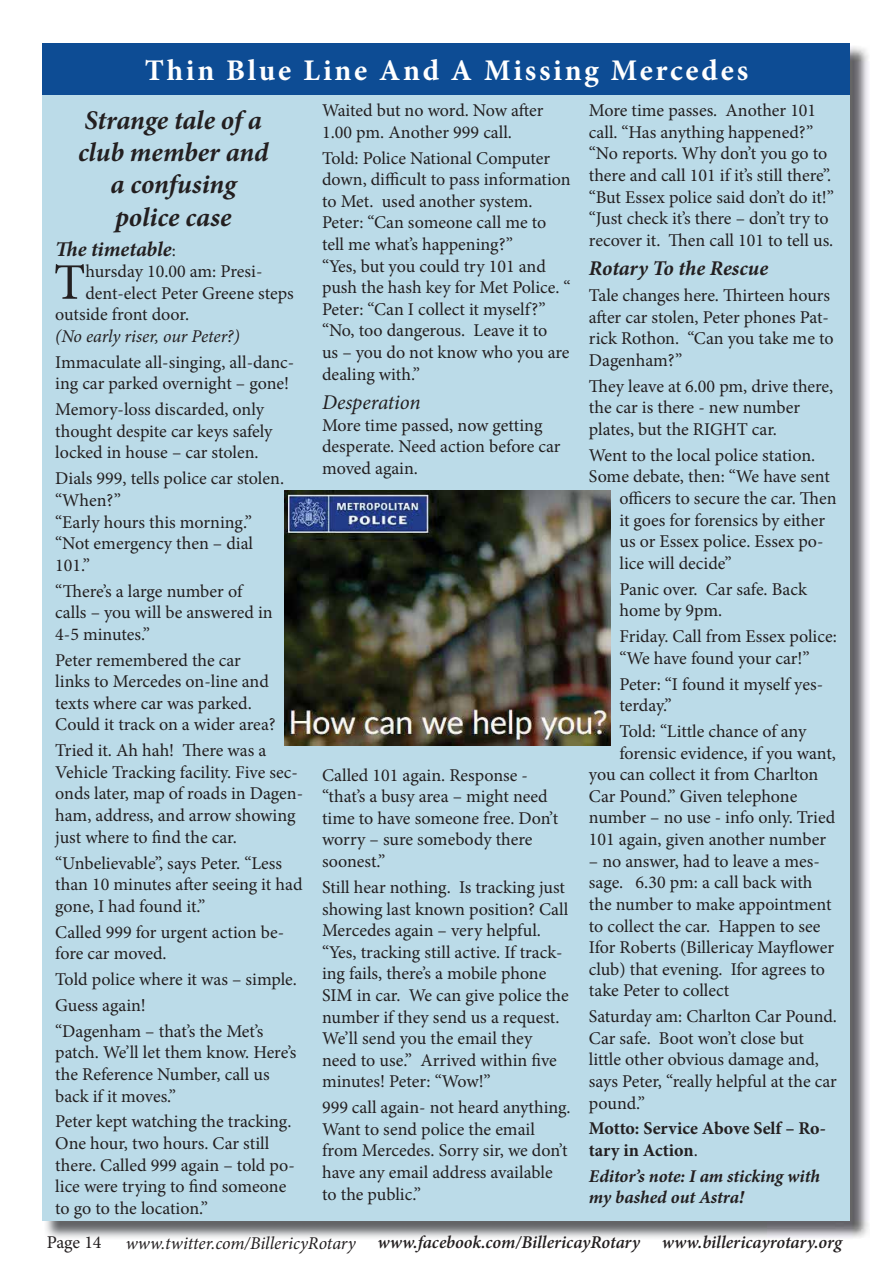
<style>
.page{position:relative;width:893px;height:1263px;background:#fff}
.page>*{position:absolute;margin:0;border:0;box-sizing:border-box;transform-origin:0 0}
.t1{font:51.3px "Minion Pro";color:#231f20}
.t2{font:700 30px "Minion Pro";letter-spacing:.09em;color:#fff}
.t3{font:italic 700 27px/32.4px "Minion Pro";letter-spacing:-.005em;color:#231f20;text-align:center}
.t4{font:italic 700 21px "Minion Pro";color:#231f20}
.t5{font:italic 21px "Minion Pro";letter-spacing:-.01em;color:#231f20}
.t6{font:18px/21.6px "Minion Pro";color:#231f20}
.t7{font:italic 600 18px "Minion Pro";color:#231f20}
.t8{font:italic 700 18px/21.6px "Minion Pro";letter-spacing:-.005em;color:#231f20}
.t9{font:700 18px/21.6px "Minion Pro";color:#231f20}
.t10{font:italic 18px "Minion Pro";letter-spacing:-.01em;color:#231f20}
.s1{font-weight:400;font-style:normal;font-size:18px}
.s2{font-weight:400}
</style>
<div class="page">
<img style="left:45px;top:46px;width:824px;height:1192px">
<div style="left:43px;top:44px;width:807px;height:1176px;background:#bbdbe8"></div>
<div style="left:43px;top:44px;width:807px;height:51px;background:#0d4c94"></div>
<img style="left:284px;top:491px;width:327px;height:254px">
<h2 class="t2" style="left:145px;top:59px;width:605px">Thin Blue Line And A Missing Mercedes</h2>
<h3 class="t3" style="left:78px;top:106px;width:192px">Strange tale of a club member and a confusing police case</h3>
<p class="t4" style="left:55px;top:241px;width:122px">The timetable<span class="s1">:</span></p>
<h1 class="t1" style="left:54px;top:262px;width:33px">T</h1>
<p class="t6" style="left:85px;top:262px;width:178px">hursday 10.00 am: Presi-</p>
<p class="t6" style="left:85px;top:284px;width:210px">dent-elect Peter Greene steps</p>
<p class="t6" style="left:55px;top:305px;width:135px">outside front door.</p>
<p class="t10" style="left:55px;top:329px;width:186px">(No early riser, our Peter?)</p>
<p class="t6" style="left:55px;top:353px;width:240px">Immaculate all-singing, all-danc&shy;ing car parked overnight – gone!</p>
<p class="t6" style="left:55px;top:400px;width:219px">Memory-loss discarded, only thought despite car keys safely locked in house – car stolen.</p>
<p class="t6" style="left:55px;top:469px;width:230px">Dials 999, tells police car stolen. “When?”<br>“Early hours this morning.” “Not emergency then – dial<br>101.”</p>
<p class="t6" style="left:55px;top:582px;width:219px">“There’s a large number of calls – you will be answered in<br>4-5 minutes.”</p>
<p class="t6" style="left:55px;top:651px;width:222px">Peter remembered the car links to Mercedes on-line and texts where car was parked.<br>Could it track on a wider area?</p>
<p class="t6" style="left:55px;top:741px;width:249px">Tried it. Ah hah! There was a<br>Vehicle Tracking facility. Five sec&shy;onds later, map of roads in Dagen&shy;ham, address, and arrow showing just where to find the car.</p>
<p class="t6" style="left:55px;top:853px;width:249px">“Unbelievable”, says Peter. “Less than 10 minutes after seeing it had gone, I had found it.”</p>
<p class="t6" style="left:55px;top:923px;width:230px">Called 999 for urgent action be&shy;fore car moved.</p>
<p class="t6" style="left:55px;top:968px;width:243px;line-height:25.8px">Told police where it was – simple.<br>Guess again!<br>“Dagenham – that’s the Met’s</p>
<p class="t6" style="left:55px;top:1043px;width:242px">patch. We’ll let them know. Here’s the Reference Number, call us back if it moves.”</p>
<p class="t6" style="left:55px;top:1112px;width:241px">Peter kept watching the tracking.<br>One hour, two hours. Car still there. Called 999 again – told po&shy;lice were trying to find someone to go to the location.”</p>
<p class="t6" style="left:322px;top:101px;width:223px">Waited but no word. Now after<br>1.00 pm. Another 999 call.</p>
<p class="t6" style="left:322px;top:149px;width:250px">Told: Police National Computer down, difficult to pass information to Met. used another system.<br>Peter: “Can someone call me to tell me what’s happening?”<br>“Yes, but you could try 101 and push the hash key for Met Police. “<br>Peter: “Can I collect it myself?” “No, too dangerous. Leave it to<br>us – you do not know who you are dealing with.”</p>
<p class="t5" style="left:322px;top:394px;width:100px">Desperation</p>
<p class="t6" style="left:322px;top:416px;width:240px">More time passed, now getting desperate. Need action before car moved again.</p>
<p class="t6" style="left:322px;top:766px;width:238px">Called 101 again. Response - “that’s a busy area – might need time to have someone free. Don’t worry – sure somebody there soonest.”</p>
<p class="t6" style="left:322px;top:878px;width:248px">Still hear nothing. Is tracking just showing last known position? Call<br>Mercedes again – very helpful. “Yes, tracking still active. If track&shy;ing fails, there’s a mobile phone<br>SIM in car. We can give police the number if they send us a request.<br>We’ll send you the email they need to use.” Arrived within five minutes! Peter: “Wow!”</p>
<p class="t6" style="left:322px;top:1098px;width:250px">999 call again- not heard anything.<br>Want to send police the email from Mercedes. Sorry sir, we don’t have any email address available to the public.”</p>
<p class="t6" style="left:589px;top:101px;width:247px">More time passes. Another 101 call. “Has anything happened?” “No reports. Why don’t you go to there and call 101 if it’s still there”. “But Essex police said don’t do it!” “Just check it’s there – don’t try to recover it. Then call 101 to tell us.</p>
<p class="t4" style="left:589px;top:260px;width:181px">Rotary To the Rescue</p>
<p class="t6" style="left:589px;top:286px;width:246px">Tale changes here. Thirteen hours after car stolen, Peter phones Pat&shy;rick Rothon. “Can you take me to<br>Dagenham?”</p>
<p class="t6" style="left:589px;top:377px;width:246px">They leave at 6.00 pm, drive there, the car is there - new number plates, but the RIGHT car.</p>
<p class="t6" style="left:589px;top:446px;width:228px">Went to the local police station.</p>
<p class="t6" style="left:589px;top:467px;width:242px">Some debate, then: “We have sent</p>
<p class="t6" style="left:619px;top:489px;width:219px">officers to secure the car. Then</p>
<p class="t6" style="left:619px;top:511px;width:207px">it goes for forensics by either</p>
<p class="t6" style="left:619px;top:532px;width:206px">us or Essex police. Essex po-</p>
<p class="t6" style="left:619px;top:554px;width:114px">lice will decide”</p>
<p class="t6" style="left:619px;top:580px;width:189px">Panic over. Car safe. Back home by 9pm.</p>
<p class="t6" style="left:619px;top:627px;width:219px">Friday. Call from Essex police: “We have found your car!”</p>
<p class="t6" style="left:619px;top:675px;width:205px">Peter: “I found it myself yes&shy;terday.”</p>
<p class="t6" style="left:619px;top:722px;width:188px">Told: “Little chance of any</p>
<p class="t6" style="left:619px;top:744px;width:218px">forensic evidence, if you want,</p>
<p class="t6" style="left:589px;top:765px;width:231px">you can collect it from Charlton</p>
<p class="t6" style="left:589px;top:787px;width:210px">Car Pound.” Given telephone</p>
<p class="t6" style="left:589px;top:808px;width:248px">number – no use - info only. Tried</p>
<p class="t6" style="left:589px;top:830px;width:239px">101 again, given another number</p>
<p class="t6" style="left:589px;top:852px;width:247px">– no answer, had to leave a mes&shy;sage. 6.30 pm: a call back with the number to make appointment to collect the car. Happen to see<br>Ifor Roberts (Billericay Mayflower club) that evening. Ifor agrees to take Peter to collect</p>
<p class="t6" style="left:589px;top:1007px;width:250px">Saturday am: Charlton Car Pound.<br>Car safe. Boot won’t close but little other obvious damage and, says Peter, “really helpful at the car pound.”</p>
<p class="t9" style="left:589px;top:1119px;width:238px">Motto: Service Above Self – Ro&shy;tary in Action<span class="s2">.</span></p>
<p class="t8" style="left:589px;top:1167px;width:233px">Editor’s note: I am sticking with my bashed out Astra!</p>
<p class="t6" style="left:47px;top:1233px;width:56px">Page 14</p>
<p class="t7" style="left:126px;top:1235px;width:718px"><span class="s2">www.twitter.com/BillericyRotary</span> www.facebook.com/BillericayRotary www.billericayrotary.org</p>
</div>
